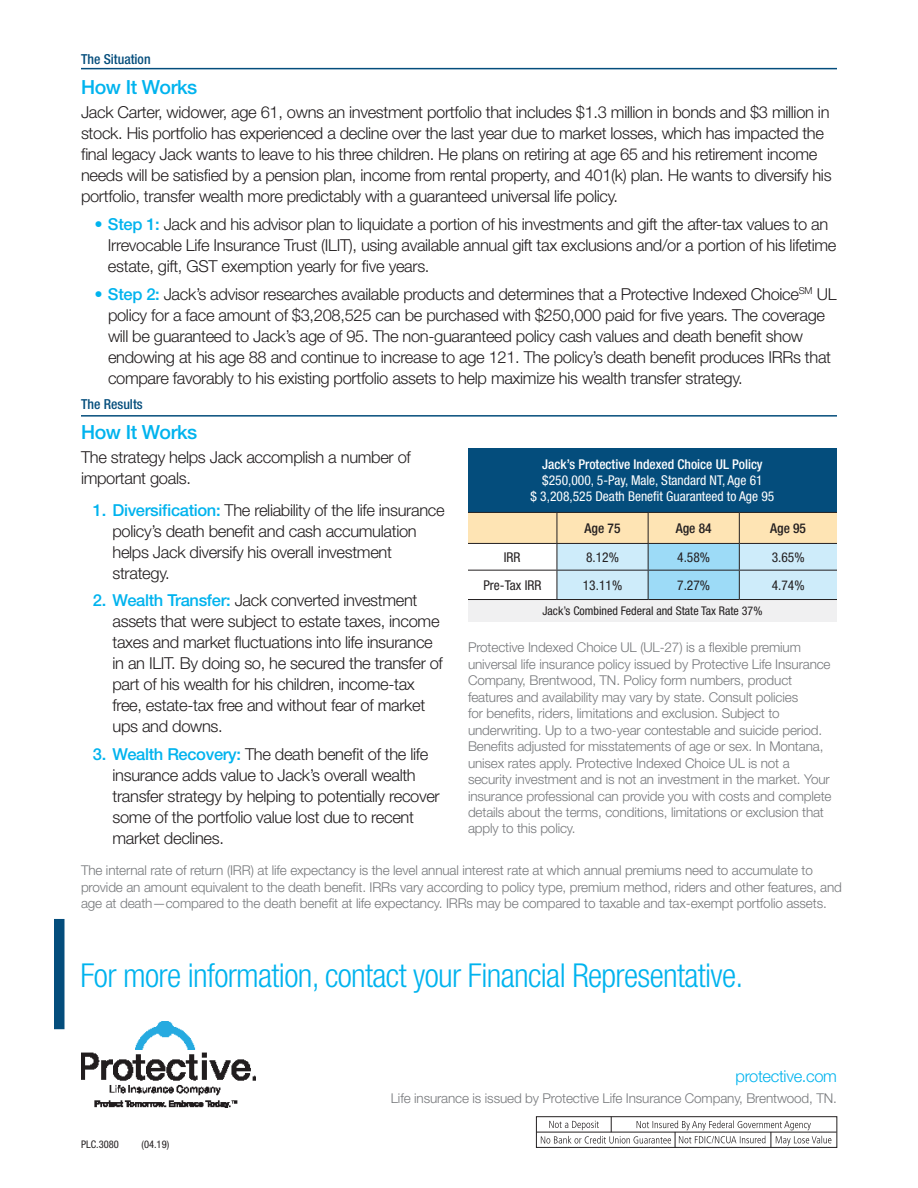
<style>
.page{position:relative;width:918px;height:1188px;background:#fff}
.page>*{position:absolute;margin:0;border:0;box-sizing:border-box;transform-origin:0 0}
.t1{font:300 condensed 33px "Helvetica Neue LT Std";letter-spacing:-.02em;color:#00b3ee}
.t2{font:500 19.5px "Helvetica Neue LT Std";letter-spacing:-.02em;color:#00b3ee}
.t3{font:300 16.5px/21px "Helvetica Neue LT Std";letter-spacing:-.02em;color:#231f20}
.t4{font:300 16.5px "Helvetica Neue LT Std";letter-spacing:-.02em;color:#00b3ee}
.t5{font:500 condensed 13.8px "Helvetica Neue LT Std";color:#044d7c}
.t6{font:300 13.5px/16.5px "Helvetica Neue LT Std";letter-spacing:-.01em;color:#76787b}
.t7{font:condensed 13.5px/16.2px "Helvetica Neue LT Std";color:#fff;text-align:center}
.t8{font:condensed 13.5px "Helvetica Neue LT Std";color:#231f20}
.t9{font:500 condensed 13.5px "Helvetica Neue LT Std";color:#fff}
.t10{font:500 condensed 13.5px "Helvetica Neue LT Std";color:#231f20}
.t11{font:condensed 12px "Helvetica Neue LT Std";color:#231f20}
.t12{font:condensed 10.5px "Helvetica Neue LT Std";color:#231f20}
.s1{font-weight:500;color:#00b3ee}
</style>
<div class="page">
<div style="left:536px;top:1117px;width:301px;height:31px;border:1px solid #231f20"></div>
<hr style="left:536px;top:1132px;width:301px;height:1px;background:#231f20">
<svg style="left:541px;top:1117px;width:290px;height:30px"></svg>
<div style="left:54px;top:919px;width:10px;height:110px;background:#044d7c"></div>
<img style="left:81px;top:1022px;width:175px;height:86px">
<div style="left:468px;top:448px;width:369px;height:64px;background:#044d7c"></div>
<div style="left:468px;top:600px;width:369px;height:22px;background:#f0f0f1"></div>
<svg style="left:468px;top:512px;width:369px;height:87px;background:#d7e0d9"></svg>
<hr style="left:468px;top:599px;width:89px;height:1px;background:#231f20">
<hr style="left:557px;top:599px;width:91px;height:1px;background:#231f20">
<hr style="left:648px;top:599px;width:91px;height:1px;background:#231f20">
<hr style="left:739px;top:599px;width:98px;height:1px;background:#231f20">
<hr style="left:81px;top:68px;width:756px;height:1px;background:#044d7c">
<hr style="left:81px;top:415px;width:756px;height:2px;background:#044d7c">
<p class="t5" style="left:81px;top:51px;width:71px">The Situation</p>
<p class="t2" style="left:81px;top:75px;width:118px">How It Works</p>
<p class="t3" style="left:81px;top:102px;width:752px">Jack Carter, widower, age 61, owns an investment portfolio that includes $1.3 million in bonds and $3 million in stock. His portfolio has experienced a decline over the last year due to market losses, which has impacted the final legacy Jack wants to leave to his three children. He plans on retiring at age 65 and his retirement income needs will be satisfied by a pension plan, income from rental property, and 401(k) plan. He wants to diversify his portfolio, transfer wealth more predictably with a guaranteed universal life policy.</p>
<p class="t3" style="left:108px;top:213px;width:730px;text-indent:-13px"><span class="s1">• Step 1:</span> Jack and his advisor plan to liquidate a portion of his investments and gift the after-tax values to an<br>Irrevocable Life Insurance Trust (ILIT), using available annual gift tax exclusions and/or a portion of his lifetime estate, gift, GST exemption yearly for five years.</p>
<p class="t3" style="left:108px;top:283px;width:730px;text-indent:-14px"><span class="s1">• Step 2:</span> Jack’s advisor researches available products and determines that a Protective Indexed Choice<sup>SM</sup> UL policy for a face amount of $3,208,525 can be purchased with $250,000 paid for five years. The coverage will be guaranteed to Jack’s age of 95. The non-guaranteed policy cash values and death benefit show endowing at his age 88 and continue to increase to age 121. The policy’s death benefit produces IRRs that compare favorably to his existing portfolio assets to help maximize his wealth transfer strategy.</p>
<p class="t5" style="left:81px;top:396px;width:63px">The Results</p>
<p class="t2" style="left:81px;top:420px;width:118px">How It Works</p>
<p class="t3" style="left:81px;top:447px;width:331px">The strategy helps Jack accomplish a number of important goals.</p>
<p class="t3" style="left:112px;top:499px;width:334px;text-indent:-20px"><span class="s1">1. Diversification:</span> The reliability of the life insurance policy’s death benefit and cash accumulation helps Jack diversify his overall investment strategy.</p>
<p class="t3" style="left:112px;top:590px;width:332px;text-indent:-20px"><span class="s1">2. Wealth Transfer:</span> Jack converted investment assets that were subject to estate taxes, income taxes and market fluctuations into life insurance in an ILIT. By doing so, he secured the transfer of part of his wealth for his children, income-tax free, estate-tax free and without fear of market ups and downs.</p>
<p class="t3" style="left:112px;top:743px;width:329px;text-indent:-20px"><span class="s1">3. Wealth Recovery:</span> The death benefit of the life insurance adds value to Jack’s overall wealth transfer strategy by helping to potentially recover some of the portfolio value lost due to recent market declines.</p>
<p class="t9" style="left:542px;top:456px;width:222px">Jack’s Protective Indexed Choice UL Policy</p>
<p class="t7" style="left:531px;top:472px;width:245px">$250,000, 5-Pay, Male, Standard NT, Age 61<br>$ 3,208,525 Death Benefit Guaranteed to Age 95</p>
<p class="t10" style="left:585px;top:520px;width:37px">Age 75</p>
<p class="t10" style="left:676px;top:520px;width:37px">Age 84</p>
<p class="t10" style="left:770px;top:520px;width:37px">Age 95</p>
<p class="t8" style="left:504px;top:549px;width:18px">IRR</p>
<p class="t8" style="left:586px;top:549px;width:34px">8.12%</p>
<p class="t8" style="left:677px;top:549px;width:34px">4.58%</p>
<p class="t8" style="left:772px;top:549px;width:34px">3.65%</p>
<p class="t8" style="left:483px;top:577px;width:59px">Pre-Tax IRR</p>
<p class="t8" style="left:583px;top:577px;width:41px">13.11%</p>
<p class="t8" style="left:677px;top:577px;width:34px">7.27%</p>
<p class="t8" style="left:772px;top:577px;width:34px">4.74%</p>
<p class="t11" style="left:543px;top:604px;width:221px">Jack’s Combined Federal and State Tax Rate 37%</p>
<p class="t6" style="left:468px;top:639px;width:365px">Protective Indexed Choice UL (UL-27) is a flexible premium universal life insurance policy issued by Protective Life Insurance Company, Brentwood, TN. Policy form numbers, product features and availability may vary by state. Consult policies<br>for benefits, riders, limitations and exclusion. Subject to underwriting. Up to a two-year contestable and suicide period.<br>Benefits adjusted for misstatements of age or sex. In Montana, unisex rates apply. Protective Indexed Choice UL is not a security investment and is not an investment in the market. Your insurance professional can provide you with costs and complete details about the terms, conditions, limitations or exclusion that apply to this policy.</p>
<p class="t6" style="left:81px;top:862px;width:763px">The internal rate of return (IRR) at life expectancy is the level annual interest rate at which annual premiums need to accumulate to provide an amount equivalent to the death benefit. IRRs vary according to policy type, premium method, riders and other features, and age at death—compared to the death benefit at life expectancy. IRRs may be compared to taxable and tax-exempt portfolio assets.</p>
<h1 class="t1" style="left:81px;top:956px;width:664px">For more information, contact your Financial Representative.</h1>
<p class="t12" style="left:81px;top:1138px;width:39px">PLC.3080</p>
<p class="t12" style="left:142px;top:1138px;width:29px">(04.19)</p>
<p class="t4" style="left:736px;top:1066px;width:103px">protective.com</p>
<p class="t6" style="left:391px;top:1089px;width:448px">Life insurance is issued by Protective Life Insurance Company, Brentwood, TN.</p>
</div>
